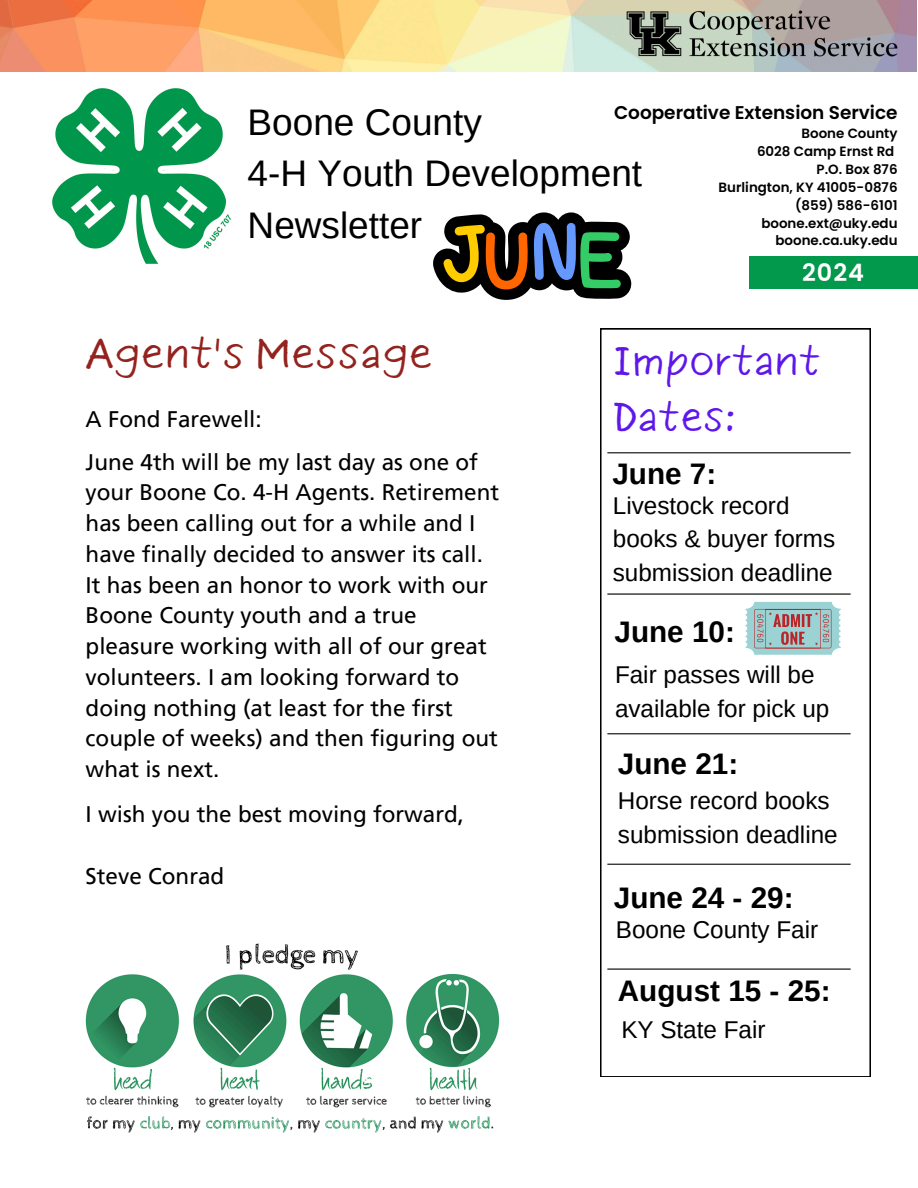
<style>
.page{position:relative;width:918px;height:1188px;background:#fff}
.page>*{position:absolute;margin:0;border:0;box-sizing:border-box;transform-origin:0 0}
.t1{font:42px "Six Hands Marker";color:#94221e}
.t2{font:40.05px "Six Hands Marker";color:#5e17eb}
.t3{font:37.05px/51.6px "Arimo";color:#000}
.t4{font:700 29.7px "Arimo";color:#000}
.t5{font:24.3px/33.5px "Arimo";color:#000}
.t6{font:600 24px "Poppins";color:#fff}
.t7{font:22.5px/30.8px "Frutiger LT Pro";color:#000}
.t8{font:600 18.45px "Poppins";color:#000}
.t9{font:600 13.35px "Poppins";color:#000}
</style>
<div class="page">
<svg style="left:600px;top:329px;width:270px;height:748px"></svg>
<hr style="left:607px;top:452px;width:244px;height:1px;background:#000">
<hr style="left:607px;top:593px;width:244px;height:2px;background:#000">
<hr style="left:607px;top:733px;width:244px;height:1px;background:#000">
<hr style="left:607px;top:864px;width:244px;height:1px;background:#000">
<hr style="left:607px;top:969px;width:244px;height:1px;background:#000">
<img style="left:52px;top:88px;width:179px;height:176px">
<img style="left:85px;top:943px;width:415px;height:190px">
<img style="left:1px;top:0;width:916px;height:72px">
<div style="left:749px;top:256px;width:169px;height:33px;background:#02994c"></div>
<img style="left:607px;top:3px;width:310px;height:69px">
<svg style="left:433px;top:212px;width:199px;height:88px"></svg>
<svg style="left:745px;top:602px;width:96px;height:53px"></svg>
<p class="t8" style="left:614px;top:100px;width:285px">Cooperative Extension Service</p>
<p class="t9" style="left:802px;top:124px;width:98px">Boone County</p>
<p class="t9" style="left:757px;top:142px;width:139px">6028 Camp Ernst Rd</p>
<h4 class="t9" style="left:817px;top:160px;width:83px">P.O. Box 876</h4>
<h1 class="t9" style="left:719px;top:178px;width:180px">Burlington, KY 41005-0876</h1>
<h5 class="t9" style="left:795px;top:196px;width:104px">(859) 586-6101</h5>
<h5 class="t9" style="left:761px;top:214px;width:138px">boone.ext@uky.edu</h5>
<h5 class="t9" style="left:776px;top:231px;width:124px">boone.ca.uky.edu</h5>
<h5 class="t3" style="left:248px;top:96px;width:396px">Boone County<br>4-H Youth Development<br>Newsletter</h5>
<p class="t6" style="left:802px;top:255px;width:63px">2024</p>
<p class="t1" style="left:86px;top:317px;width:349px">Agent's Message</p>
<p class="t2" style="left:612px;top:327px;width:210px">Important</p>
<p class="t7" style="left:86px;top:403px;width:178px">A Fond Farewell:</p>
<p class="t2" style="left:612px;top:382px;width:125px">Dates:</p>
<p class="t7" style="left:86px;top:446px;width:415px">June 4th will be my last day as one of your Boone Co. 4-H Agents. Retirement has been calling out for a while and I have finally decided to answer its call.<br>It has been an honor to work with our Boone County youth and a true pleasure working with all of our great volunteers. I am looking forward to doing nothing (at least for the first couple of weeks) and then figuring out what is next.</p>
<p class="t7" style="left:86px;top:799px;width:380px">I wish you the best moving forward,</p>
<p class="t7" style="left:86px;top:860px;width:140px">Steve Conrad</p>
<h3 class="t4" style="left:612px;top:457px;width:105px">June 7:</h3>
<h1 class="t5" style="left:613px;top:489px;width:224px">Livestock record books &amp; buyer forms submission deadline</h1>
<h5 class="t4" style="left:615px;top:615px;width:122px">June 10:</h5>
<h5 class="t5" style="left:615px;top:658px;width:216px">Fair passes will be available for pick up</h5>
<h3 class="t4" style="left:618px;top:747px;width:122px">June 21:</h3>
<h5 class="t5" style="left:618px;top:784px;width:221px">Horse record books submission deadline</h5>
<h3 class="t4" style="left:614px;top:881px;width:181px">June 24 - 29:</h3>
<p class="t5" style="left:616px;top:913px;width:204px">Boone County Fair</p>
<h3 class="t4" style="left:618px;top:975px;width:214px">August 15 - 25:</h3>
<h3 class="t5" style="left:621px;top:1013px;width:146px">KY State Fair</h3>
</div>
